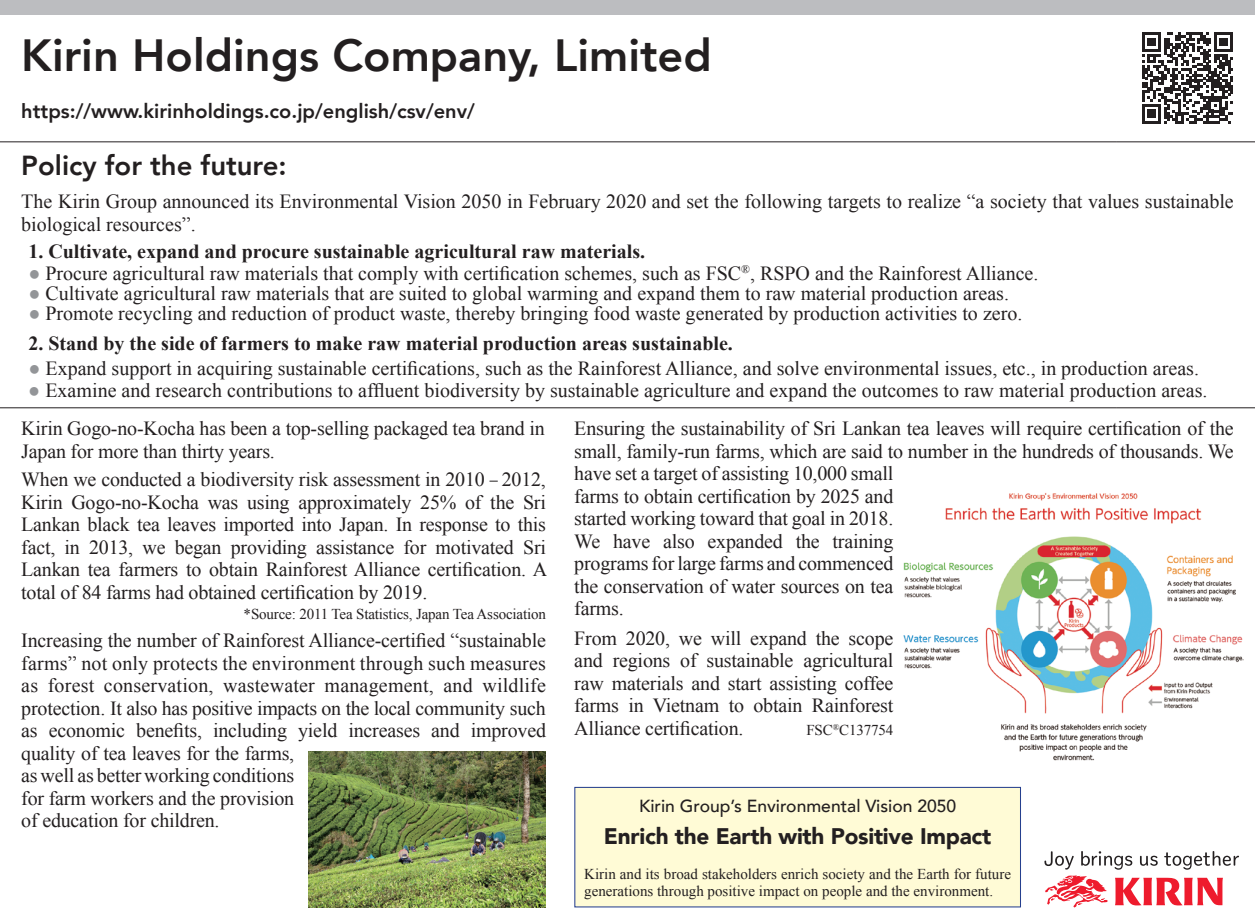
<style>
.page{position:relative;width:1255px;height:922px;background:#fff}
.page>*{position:absolute;margin:0;border:0;box-sizing:border-box;transform-origin:0 0}
.t1{font:800 45px "Avenir";color:#231f20}
.t2{font:800 27.5px "Avenir";color:#231f20}
.t3{font:900 22.5px "Avenir";letter-spacing:-.01em;color:#231f20}
.t4{font:20px/22.5px "Times New Roman";color:#231f20}
.t5{font:700 20px "Times New Roman";color:#231f20}
.t6{font:800 20px "Avenir";color:#231f20}
.t7{font:500 17.5px "Avenir";color:#231f20}
.t8{font:15px/17.5px "Times New Roman";color:#231f20}
.s1{color:#939598}
</style>
<div class="page">
<div style="left:0;top:0;width:1254px;height:14px;background:#bcbdc0"></div>
<hr style="left:0;top:141px;width:1115px;height:1px;background:#231f20">
<hr style="left:1115px;top:141px;width:139px;height:1px;background:#231f20">
<hr style="left:0;top:407px;width:1115px;height:1px;background:#231f20">
<hr style="left:1115px;top:407px;width:139px;height:1px;background:#231f20">
<div style="left:575px;top:787px;width:445px;height:119px;background:#fffbd6"></div>
<div style="left:574px;top:786px;width:446px;height:121px;border:1px solid #253f8e"></div>
<svg style="left:1115px;top:877px;width:107px;height:28px"></svg>
<svg style="left:1045px;top:875px;width:62px;height:32px"></svg>
<svg style="left:1044px;top:851px;width:194px;height:18px"></svg>
<img style="left:903px;top:493px;width:341px;height:268px">
<img style="left:308px;top:751px;width:238px;height:156px">
<svg style="left:1142px;top:32px;width:91px;height:92px"></svg>
<h1 class="t1" style="left:21px;top:20px;width:692px">Kirin Holdings Company, Limited</h1>
<p class="t6" style="left:21px;top:96px;width:455px">https://www.kirinholdings.co.jp/english/csv/env/</p>
<h2 class="t2" style="left:21px;top:144px;width:267px">Policy for the future:</h2>
<p class="t4" style="left:21px;top:190px;width:1213px">The Kirin Group announced its Environmental Vision 2050 in February 2020 and set the following targets to realize “a society that values sustainable biological resources”.</p>
<p class="t5" style="left:28px;top:237px;width:618px">1. Cultivate, expand and procure sustainable agricultural raw materials.</p>
<p class="t4" style="left:28px;top:261px;width:1011px"><span class="s1">●</span> Procure agricultural raw materials that comply with certification schemes, such as FSC<sup>®</sup>, RSPO and the Rainforest Alliance.</p>
<p class="t4" style="left:28px;top:281px;width:982px"><span class="s1">●</span> Cultivate agricultural raw materials that are suited to global warming and expand them to raw material production areas.</p>
<p class="t4" style="left:28px;top:301px;width:995px"><span class="s1">●</span> Promote recycling and reduction of product waste, thereby bringing food waste generated by production activities to zero.</p>
<p class="t5" style="left:28px;top:329px;width:706px">2. Stand by the side of farmers to make raw material production areas sustainable.</p>
<p class="t4" style="left:28px;top:356px;width:1172px"><span class="s1">●</span> Expand support in acquiring sustainable certifications, such as the Rainforest Alliance, and solve environmental issues, etc., in production areas.</p>
<p class="t4" style="left:28px;top:378px;width:1180px"><span class="s1">●</span> Examine and research contributions to affluent biodiversity by sustainable agriculture and expand the outcomes to raw material production areas.</p>
<p class="t4" style="left:21px;top:416px;width:525px">Kirin Gogo-no-Kocha has been a top-selling packaged tea brand in<br>Japan for more than thirty years.</p>
<p class="t4" style="left:21px;top:467px;width:527px;text-align:justify">When we conducted a biodiversity risk assessment in 2010 – 2012, Kirin Gogo-no-Kocha was using approximately 25% of the Sri Lankan black tea leaves imported into Japan. In response to this fact, in 2013, we began providing assistance for motivated Sri Lankan tea farmers to obtain Rainforest Alliance certification. A total of 84 farms had obtained certification by 2019.</p>
<p class="t8" style="left:244px;top:604px;width:304px">*Source: 2011 Tea Statistics, Japan Tea Association</p>
<p class="t4" style="left:21px;top:628px;width:526px">Increasing the number of Rainforest Alliance-certified “sustainable farms” not only protects the environment through such measures as forest conservation, wastewater management, and wildlife protection. It also has positive impacts on the local community such as economic benefits, including yield increases and improved quality of tea leaves for the farms,<br>as well as better working conditions<br>for farm workers and the provision<br>of education for children.</p>
<p class="t4" style="left:574px;top:416px;width:661px">Ensuring the sustainability of Sri Lankan tea leaves will require certification of the small, family-run farms, which are said to number in the hundreds of thousands. We have set a target of assisting 10,000 small<br>farms to obtain certification by 2025 and<br>started working toward that goal in 2018.<br>We have also expanded the training<br>programs for large farms and commenced<br>the conservation of water sources on tea<br>farms.</p>
<p class="t4" style="left:574px;top:626px;width:320px;text-align:justify">From 2020, we will expand the scope and regions of sustainable agricultural raw materials and start assisting coffee farms in Vietnam to obtain Rainforest Alliance certification.</p>
<p class="t8" style="left:806px;top:720px;width:88px">FSC<sup>®</sup>C137754</p>
<p class="t7" style="left:639px;top:790px;width:319px">Kirin Group’s Environmental Vision 2050</p>
<p class="t3" style="left:604px;top:816px;width:389px">Enrich the Earth with Positive Impact</p>
<p class="t8" style="left:584px;top:864px;width:428px">Kirin and its broad stakeholders enrich society and the Earth for future generations through positive impact on people and the environment.</p>
</div>
